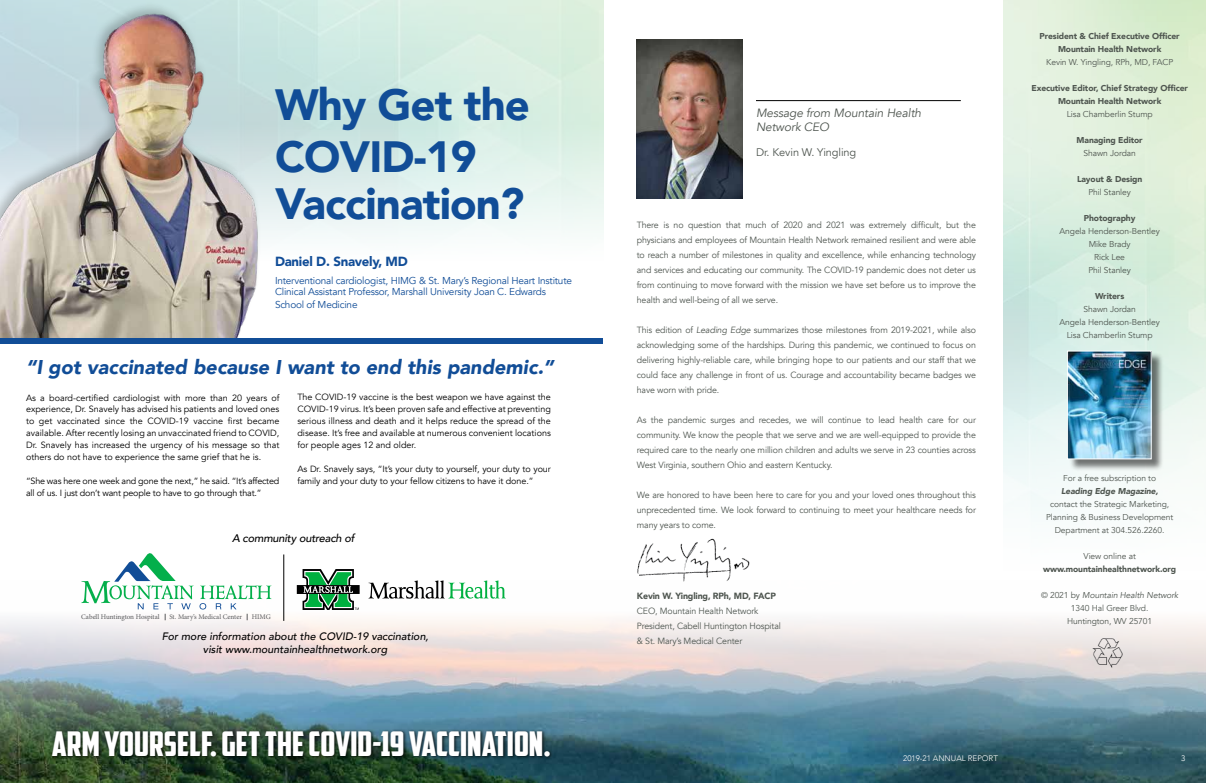
<style>
.page{position:relative;width:1206px;height:783px;background:#fff}
.page>*{position:absolute;margin:0;border:0;box-sizing:border-box;transform-origin:0 0}
.t1{font:900 43.7px/52px "Avenir";letter-spacing:-.02em;color:#114d97}
.t2{font:34.3px "American Captain";color:#fff}
.t3{font:italic 900 19.9px "Avenir";color:#114d97}
.t4{font:900 13.2px "Avenir";letter-spacing:-.02em;color:#114d97}
.t5{font:italic 12px/14px "Avenir";letter-spacing:-.01em;color:#4f5650}
.t6{font:italic 500 11.1px "Avenir";letter-spacing:-.02em;color:#000}
.t7{font:11px "Avenir";letter-spacing:-.01em;color:#4f5650}
.t8{font:italic 500 10.7px/12.4px "Avenir";color:#000;text-align:center}
.t9{font:10px/11.9px "Avenir";letter-spacing:-.02em;color:#114d97}
.t10{font:9px/15px "Avenir";letter-spacing:-.015em;color:#4f5650;text-align:justify}
.t11{font:9px/12px "Avenir";letter-spacing:-.01em;color:#000;text-align:justify}
.t12{font:900 9px "Avenir";letter-spacing:-.015em;color:#4f5650}
.t13{font:8.5px/13px "Avenir";letter-spacing:-.01em;color:#4f5650;text-align:center}
.t14{font:900 8.5px/13px "Avenir";letter-spacing:-.01em;color:#4f5650;text-align:center}
.t15{font:italic 900 8.5px "Avenir";letter-spacing:-.01em;color:#4f5650}
.t16{font:300 8px "Avenir";color:#fff}
.t17{font:7.1px "Minion Pro";color:#58595b}
.s1{font-style:italic}
</style>
<div class="page">
<img style="left:0;top:580px;width:1004px;height:203px">
<img style="left:1004px;top:0;width:202px;height:783px">
<img style="left:637px;top:40px;width:106px;height:158px">
<hr style="left:756px;top:100px;width:205px;height:1px;background:#000">
<div style="left:1069px;top:352px;width:95px;height:120px;background:#000;opacity:.54"></div>
<img style="left:1069px;top:353px;width:80px;height:104px">
<div style="left:1067px;top:351px;width:84px;height:108px;border:1px solid #fff"></div>
<img style="left:1087px;top:630px;width:46px;height:46px">
<img style="left:626px;top:538px;width:125px;height:48px">
<img style="left:0;top:0;width:604px;height:338px">
<div style="left:51px;top:729px;width:503px;height:31px;background:#000;opacity:.75"></div>
<hr style="left:284px;top:554px;width:1px;height:67px;background:#000">
<svg style="left:81px;top:553px;width:113px;height:67px"></svg>
<svg style="left:200px;top:585px;width:71px;height:35px"></svg>
<svg style="left:369px;top:581px;width:137px;height:18px"></svg>
<svg style="left:297px;top:569px;width:63px;height:41px"></svg>
<div style="left:0;top:338px;width:603px;height:5px;background:#114d97"></div>
<h1 class="t1" style="left:275px;top:78px;width:257px">Why Get the<br>COVID-19</h1>
<h1 class="t1" style="left:275px;top:177px;width:251px">Vaccination?</h1>
<h3 class="t4" style="left:275px;top:250px;width:134px">Daniel D. Snavely, MD</h3>
<p class="t9" style="left:275px;top:274px;width:299px">Interventional cardiologist, HIMG &amp; St. Mary’s Regional Heart Institute<br>Clinical Assistant Professor, Marshall University Joan C. Edwards<br>School of Medicine</p>
<h3 class="t3" style="left:26px;top:350px;width:529px">“I got vaccinated because I want to end this pandemic.”</h3>
<p class="t11" style="left:26px;top:392px;width:255px">As a board-certified cardiologist with more than 20 years of experience, Dr. Snavely has advised his patients and loved ones to get vaccinated since the COVID-19 vaccine first became available. After recently losing an unvaccinated friend to COVID, Dr. Snavely has increased the urgency of his message so that others do not have to experience the same grief that he is.</p>
<p class="t11" style="left:26px;top:476px;width:255px">“She was here one week and gone the next,” he said. “It’s affected all of us. I just don’t want people to have to go through that.”</p>
<p class="t11" style="left:297px;top:392px;width:255px">The COVID-19 vaccine is the best weapon we have against the COVID-19 virus. It’s been proven safe and effective at preventing serious illness and death and it helps reduce the spread of the disease. It’s free and available at numerous convenient locations for people ages 12 and older.</p>
<p class="t11" style="left:297px;top:464px;width:255px">As Dr. Snavely says, “It’s your duty to yourself, your duty to your family and your duty to your fellow citizens to have it done.”</p>
<p class="t6" style="left:232px;top:532px;width:124px">A community outreach of</p>
<p class="t17" style="left:81px;top:612px;width:80px">Cabell Huntington Hospital</p>
<p class="t17" style="left:169px;top:612px;width:74px">St. Mary’s Medical Center</p>
<p class="t17" style="left:252px;top:612px;width:21px">HIMG</p>
<p class="t8" style="left:162px;top:631px;width:268px">For more information about the COVID-19 vaccination, visit www.mountainhealthnetwork.org</p>
<h2 class="t2" style="left:52px;top:723px;width:500px">ARM YOURSELF. GET THE COVID-19 VACCINATION.</h2>
<h3 class="t5" style="left:756px;top:106px;width:167px">Message from Mountain Health<br>Network CEO</h3>
<p class="t7" style="left:756px;top:146px;width:102px">Dr. Kevin W. Yingling</p>
<p class="t10" style="left:637px;top:218px;width:341px">There is no question that much of 2020 and 2021 was extremely difficult, but the physicians and employees of Mountain Health Network remained resilient and were able to reach a number of milestones in quality and excellence, while enhancing technology and services and educating our community. The COVID-19 pandemic does not deter us from continuing to move forward with the mission we have set before us to improve the health and well-being of all we serve.</p>
<p class="t10" style="left:637px;top:323px;width:341px">This edition of <span class="s1">Leading Edge</span> summarizes those milestones from 2019-2021, while also acknowledging some of the hardships. During this pandemic, we continued to focus on delivering highly-reliable care, while bringing hope to our patients and our staff that we could face any challenge in front of us. Courage and accountability became badges we have worn with pride.</p>
<p class="t10" style="left:637px;top:413px;width:341px">As the pandemic surges and recedes, we will continue to lead health care for our community. We know the people that we serve and we are well-equipped to provide the required care to the nearly one million children and adults we serve in 23 counties across West Virginia, southern Ohio and eastern Kentucky.</p>
<p class="t10" style="left:637px;top:488px;width:341px">We are honored to have been here to care for you and your loved ones throughout this unprecedented time. We look forward to continuing to meet your healthcare needs for many years to come.</p>
<p class="t12" style="left:637px;top:588px;width:141px">Kevin W. Yingling, RPh, MD, FACP</p>
<p class="t10" style="left:637px;top:603px;width:146px;text-align:left">CEO, Mountain Health Network<br>President, Cabell Huntington Hospital &amp; St. Mary’s Medical Center</p>
<p class="t14" style="left:1040px;top:30px;width:142px">President &amp; Chief Executive Officer<br>Mountain Health Network</p>
<p class="t13" style="left:1046px;top:56px;width:129px">Kevin W. Yingling, RPh, MD, FACP</p>
<p class="t14" style="left:1031px;top:82px;width:158px">Executive Editor, Chief Strategy Officer<br>Mountain Health Network</p>
<p class="t13" style="left:1067px;top:108px;width:87px">Lisa Chamberlin Stump</p>
<p class="t14" style="left:1077px;top:134px;width:68px">Managing Editor</p>
<p class="t13" style="left:1084px;top:147px;width:54px">Shawn Jordan</p>
<p class="t14" style="left:1077px;top:173px;width:67px">Layout &amp; Design</p>
<p class="t13" style="left:1088px;top:186px;width:44px">Phil Stanley</p>
<p class="t14" style="left:1084px;top:212px;width:53px">Photography</p>
<p class="t13" style="left:1060px;top:225px;width:102px">Angela Henderson-Bentley<br>Mike Brady<br>Rick Lee<br>Phil Stanley</p>
<p class="t14" style="left:1095px;top:290px;width:31px">Writers</p>
<p class="t13" style="left:1059px;top:303px;width:102px">Shawn Jordan<br>Angela Henderson-Bentley<br>Lisa Chamberlin Stump</p>
<p class="t13" style="left:1063px;top:472px;width:94px">For a free subscription to</p>
<p class="t15" style="left:1061px;top:484px;width:99px">Leading Edge Magazine,</p>
<p class="t13" style="left:1046px;top:498px;width:129px">contact the Strategic Marketing,<br>Planning &amp; Business Development<br>Department at 304.526.2260.</p>
<p class="t13" style="left:1084px;top:550px;width:54px">View online at</p>
<p class="t14" style="left:1043px;top:563px;width:135px">www.mountainhealthnetwork.org</p>
<p class="t13" style="left:1041px;top:589px;width:139px">© 2021 by <span class="s1">Mountain Health Network<br></span>1340 Hal Greer Blvd.<br>Huntington, WV 25701</p>
<p class="t16" style="left:903px;top:753px;width:96px">2019-21 ANNUAL REPORT</p>
<p class="t16" style="left:1181px;top:753px;width:6px">3</p>
</div>
